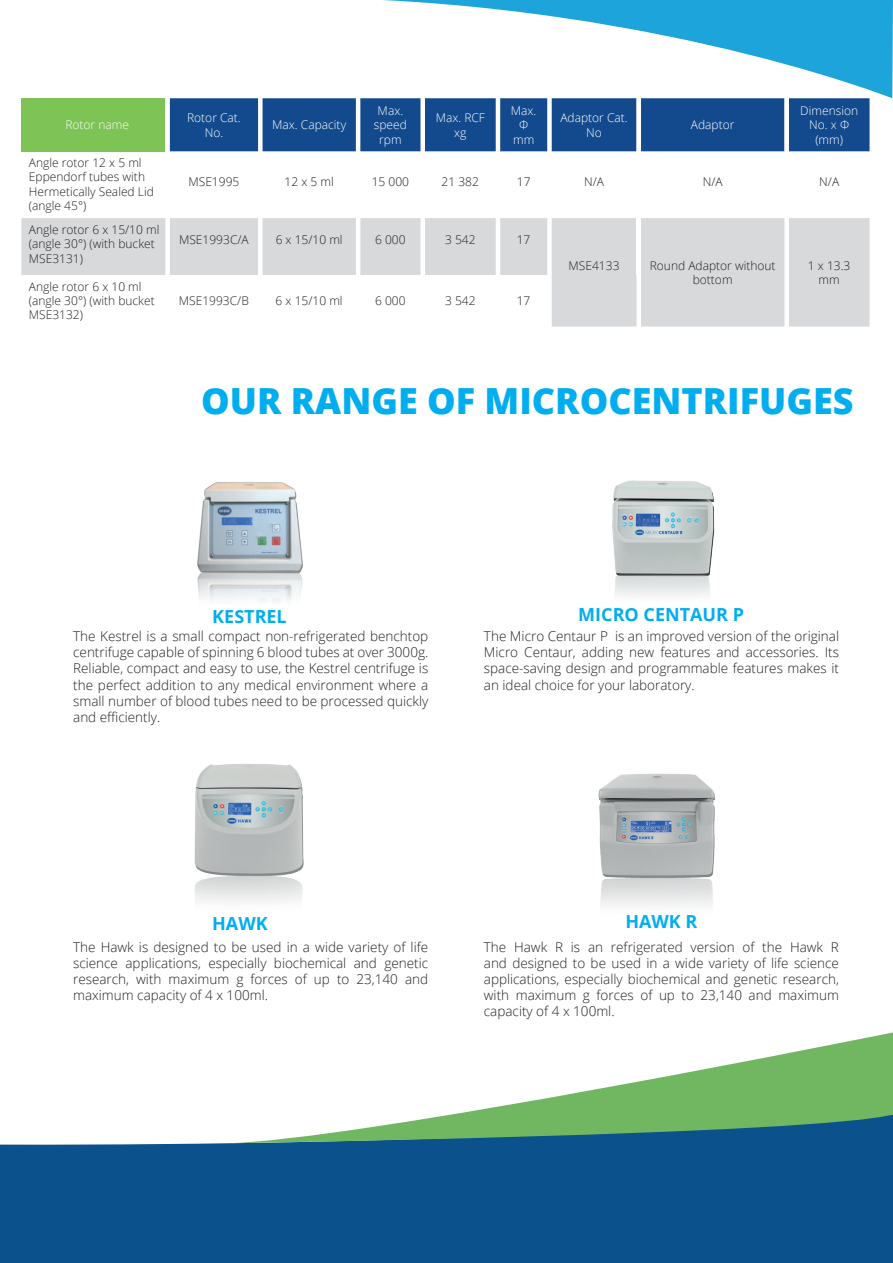
<style>
.page{position:relative;width:893px;height:1263px;background:#fff}
.page>*{position:absolute;margin:0;border:0;box-sizing:border-box;transform-origin:0 0}
.t1{font:800 36px "Open Sans";color:#00aeef}
.t2{font:700 18px "Open Sans";color:#00aeef}
.t3{font:300 13.5px/16.2px "Open Sans";color:#231f20;text-align:justify}
.t4{font:300 12px/14.4px "Open Sans";color:#231f20}
.t5{font:300 12px/14.4px "Open Sans";color:#fff;text-align:center}
</style>
<div class="page">
<svg style="left:383px;top:0;width:510px;height:98px"></svg>
<div style="left:0;top:1143px;width:893px;height:120px;background:#0b518c"></div>
<svg style="left:235px;top:1032px;width:658px;height:111px"></svg>
<img style="left:197px;top:482px;width:106px;height:120px">
<img style="left:612px;top:480px;width:103px;height:116px">
<img style="left:194px;top:764px;width:110px;height:138px">
<img style="left:598px;top:774px;width:117px;height:132px">
<div style="left:21px;top:98px;width:144px;height:53px;background:#7dc355"></div>
<svg style="left:170px;top:98px;width:699px;height:54px;background:#205493"></svg>
<svg style="left:21px;top:218px;width:848px;height:109px;fill:#d8d9db"></svg>
<div style="left:636px;top:218px;width:5px;height:57px;background:#fff"></div>
<p class="t5" style="left:65px;top:117px;width:65px">Rotor name</p>
<p class="t5" style="left:187px;top:110px;width:55px">Rotor Cat.<br>No.</p>
<p class="t5" style="left:272px;top:117px;width:75px">Max. Capacity</p>
<p class="t5" style="left:374px;top:103px;width:35px">Max. speed rpm</p>
<p class="t5" style="left:436px;top:110px;width:51px">Max. RCF xg</p>
<p class="t5" style="left:511px;top:103px;width:27px">Max.<br>Φ mm</p>
<p class="t5" style="left:560px;top:110px;width:69px">Adaptor Cat.<br>No</p>
<p class="t5" style="left:691px;top:117px;width:45px">Adaptor</p>
<p class="t5" style="left:800px;top:103px;width:59px">Dimension<br>No. x Φ (mm)</p>
<p class="t4" style="left:29px;top:155px;width:126px">Angle rotor 12 x 5 ml<br>Eppendorf tubes with<br>Hermetically Sealed Lid (angle 45°)</p>
<p class="t4" style="left:188px;top:174px;width:52px">MSE1995</p>
<p class="t4" style="left:285px;top:174px;width:51px">12 x 5 ml</p>
<p class="t4" style="left:372px;top:174px;width:39px">15 000</p>
<p class="t4" style="left:442px;top:174px;width:39px">21 382</p>
<p class="t4" style="left:517px;top:174px;width:15px">17</p>
<p class="t4" style="left:584px;top:174px;width:21px">N/A</p>
<p class="t4" style="left:703px;top:174px;width:21px">N/A</p>
<p class="t4" style="left:819px;top:174px;width:21px">N/A</p>
<p class="t4" style="left:29px;top:222px;width:132px">Angle rotor 6 x 15/10 ml (angle 30°) (with bucket<br>MSE3131)</p>
<p class="t4" style="left:179px;top:232px;width:71px">MSE1993C/A</p>
<p class="t4" style="left:276px;top:232px;width:68px">6 x 15/10 ml</p>
<p class="t4" style="left:375px;top:232px;width:32px">6 000</p>
<p class="t4" style="left:445px;top:232px;width:32px">3 542</p>
<p class="t4" style="left:517px;top:232px;width:15px">17</p>
<p class="t4" style="left:29px;top:279px;width:127px">Angle rotor 6 x 10 ml (angle 30°) (with bucket<br>MSE3132)</p>
<p class="t4" style="left:179px;top:293px;width:71px">MSE1993C/B</p>
<p class="t4" style="left:276px;top:293px;width:68px">6 x 15/10 ml</p>
<p class="t4" style="left:375px;top:293px;width:32px">6 000</p>
<p class="t4" style="left:445px;top:293px;width:32px">3 542</p>
<p class="t4" style="left:517px;top:293px;width:15px">17</p>
<p class="t4" style="left:569px;top:258px;width:52px">MSE4133</p>
<p class="t4" style="left:650px;top:258px;width:127px;text-align:center">Round Adaptor without bottom</p>
<p class="t4" style="left:808px;top:258px;width:44px;text-align:center">1 x 13.3 mm</p>
<h1 class="t1" style="left:201px;top:373px;width:654px">OUR RANGE OF MICROCENTRIFUGES</h1>
<h2 class="t2" style="left:212px;top:604px;width:76px">KESTREL</h2>
<p class="t3" style="left:73px;top:628px;width:357px">The Kestrel is a small compact non-refrigerated benchtop centrifuge capable of spinning 6 blood tubes at over 3000g.<br>Reliable, compact and easy to use, the Kestrel centrifuge is the perfect addition to any medical environment where a small number of blood tubes need to be processed quickly and efficiently.</p>
<h2 class="t2" style="left:578px;top:601px;width:167px">MICRO CENTAUR P</h2>
<p class="t3" style="left:484px;top:628px;width:357px">The Micro Centaur P is an improved version of the original Micro Centaur, adding new features and accessories. Its space-saving design and programmable features makes it an ideal choice for your laboratory.</p>
<h2 class="t2" style="left:212px;top:911px;width:57px">HAWK</h2>
<p class="t3" style="left:73px;top:938px;width:357px">The Hawk is designed to be used in a wide variety of life science applications, especially biochemical and genetic research, with maximum g forces of up to 23,140 and maximum capacity of 4 x 100ml.</p>
<h2 class="t2" style="left:625px;top:909px;width:74px">HAWK R</h2>
<p class="t3" style="left:484px;top:938px;width:357px">The Hawk R is an refrigerated version of the Hawk R and designed to be used in a wide variety of life science applications, especially biochemical and genetic research, with maximum g forces of up to 23,140 and maximum capacity of 4 x 100ml.</p>
</div>
